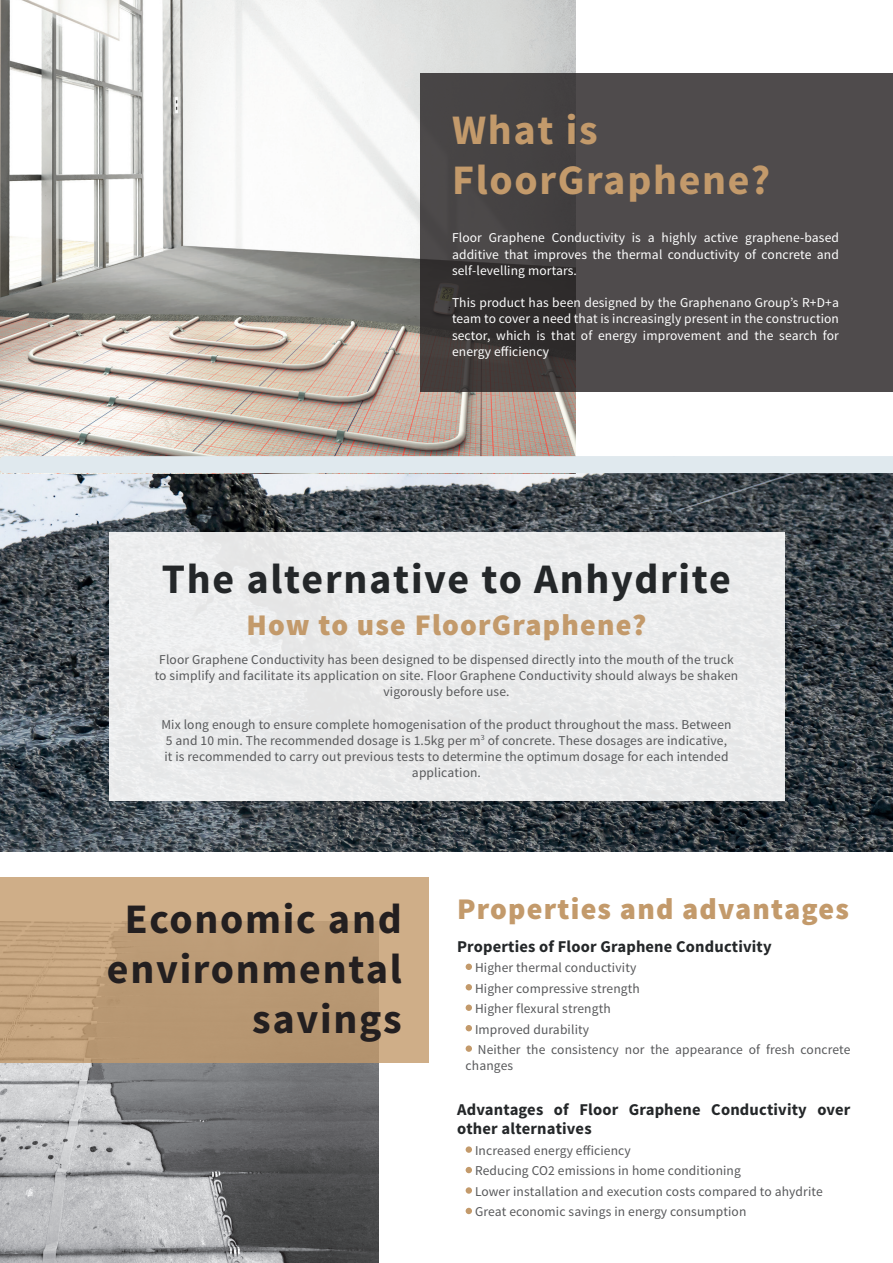
<style>
.page{position:relative;width:893px;height:1263px;background:#fff}
.page>*{position:absolute;margin:0;border:0;box-sizing:border-box;transform-origin:0 0}
.t1{font:700 42px/50.4px "Source Sans Pro";letter-spacing:.04em;color:#231f20;text-align:right}
.t2{font:700 42px "Source Sans Pro";letter-spacing:.04em;color:#242729}
.t3{font:700 42px "Source Sans Pro";letter-spacing:.04em;color:#c39a6b}
.t4{font:900 30px "Source Sans Pro";letter-spacing:.04em;color:#c39a6b}
.t5{font:700 16.5px/19.8px "Source Sans Pro";letter-spacing:.01em;color:#242729}
.t6{font:13.5px/16.2px "Source Sans Pro";letter-spacing:.01em;color:#57585a;text-align:center}
.t7{font:13.5px/16.2px "Source Sans Pro";letter-spacing:.01em;color:#fff;text-align:justify}
</style>
<div class="page">
<img style="left:0;top:473px;width:893px;height:379px">
<div style="left:109px;top:532px;width:675px;height:269px;background:#eaebeb"></div>
<svg style="left:0;top:0;width:893px;height:473px"></svg>
<svg style="left:421px;top:73px;width:472px;height:319px;background:#4a4646"></svg>
<img style="left:0;top:1063px;width:378px;height:200px">
<svg style="left:466px;top:964px;width:6px;height:6px"></svg>
<svg style="left:466px;top:984px;width:6px;height:6px"></svg>
<div style="left:466px;top:1004px;width:6px;height:7px;background:#c39a6b;border-radius:50%"></div>
<svg style="left:466px;top:1025px;width:6px;height:6px"></svg>
<div style="left:466px;top:1045px;width:6px;height:7px;background:#c39a6b;border-radius:50%"></div>
<div style="left:466px;top:1146px;width:6px;height:7px;background:#c39a6b;border-radius:50%"></div>
<svg style="left:466px;top:1167px;width:6px;height:6px"></svg>
<div style="left:466px;top:1187px;width:6px;height:7px;background:#c39a6b;border-radius:50%"></div>
<svg style="left:466px;top:1208px;width:6px;height:6px"></svg>
<svg style="left:0;top:878px;width:429px;height:185px;background:#c1a17c"></svg>
<p class="t3" style="left:452px;top:103px;width:147px">What is</p>
<p class="t3" style="left:452px;top:153px;width:320px">FloorGraphene?</p>
<p class="t7" style="left:452px;top:230px;width:388px">Floor Graphene Conductivity is a highly active graphene-based additive that improves the thermal conductivity of concrete and self-levelling mortars.</p>
<p class="t7" style="left:452px;top:295px;width:388px">This product has been designed by the Graphenano Group’s R+D+a team to cover a need that is increasingly present in the construction sector, which is that of energy improvement and the search for energy efficiency</p>
<p class="t2" style="left:162px;top:552px;width:571px">The alternative to Anhydrite</p>
<p class="t4" style="left:247px;top:605px;width:401px">How to use FloorGraphene?</p>
<p class="t6" style="left:155px;top:651px;width:585px">Floor Graphene Conductivity has been designed to be dispensed directly into the mouth of the truck to simplify and facilitate its application on site. Floor Graphene Conductivity should always be shaken vigorously before use.</p>
<p class="t6" style="left:161px;top:716px;width:572px">Mix long enough to ensure complete homogenisation of the product throughout the mass. Between 5 and 10 min. The recommended dosage is 1.5kg per m<sup>3</sup> of concrete. These dosages are indicative, it is recommended to carry out previous tests to determine the optimum dosage for each intended application.</p>
<p class="t1" style="left:125px;top:895px;width:278px">Economic and</p>
<p class="t1" style="left:107px;top:945px;width:296px">environmental savings</p>
<p class="t4" style="left:457px;top:889px;width:393px">Properties and advantages</p>
<p class="t5" style="left:457px;top:937px;width:316px">Properties of Floor Graphene Conductivity</p>
<p class="t6" style="left:475px;top:960px;width:163px">Higher thermal conductivity</p>
<p class="t6" style="left:475px;top:980px;width:166px">Higher compressive strength</p>
<p class="t6" style="left:475px;top:1001px;width:137px">Higher flexural strength</p>
<p class="t6" style="left:475px;top:1021px;width:116px">Improved durability</p>
<p class="t6" style="left:466px;top:1041px;width:386px;text-align:left;text-indent:12px">Neither the consistency nor the appearance of fresh concrete changes</p>
<p class="t5" style="left:457px;top:1100px;width:395px">Advantages of Floor Graphene Conductivity over other alternatives</p>
<p class="t6" style="left:475px;top:1142px;width:157px">Increased energy efficiency</p>
<p class="t6" style="left:475px;top:1163px;width:267px">Reducing CO2 emissions in home conditioning</p>
<p class="t6" style="left:475px;top:1183px;width:349px">Lower installation and execution costs compared to ahydrite</p>
<p class="t6" style="left:475px;top:1204px;width:273px">Great economic savings in energy consumption</p>
</div>
